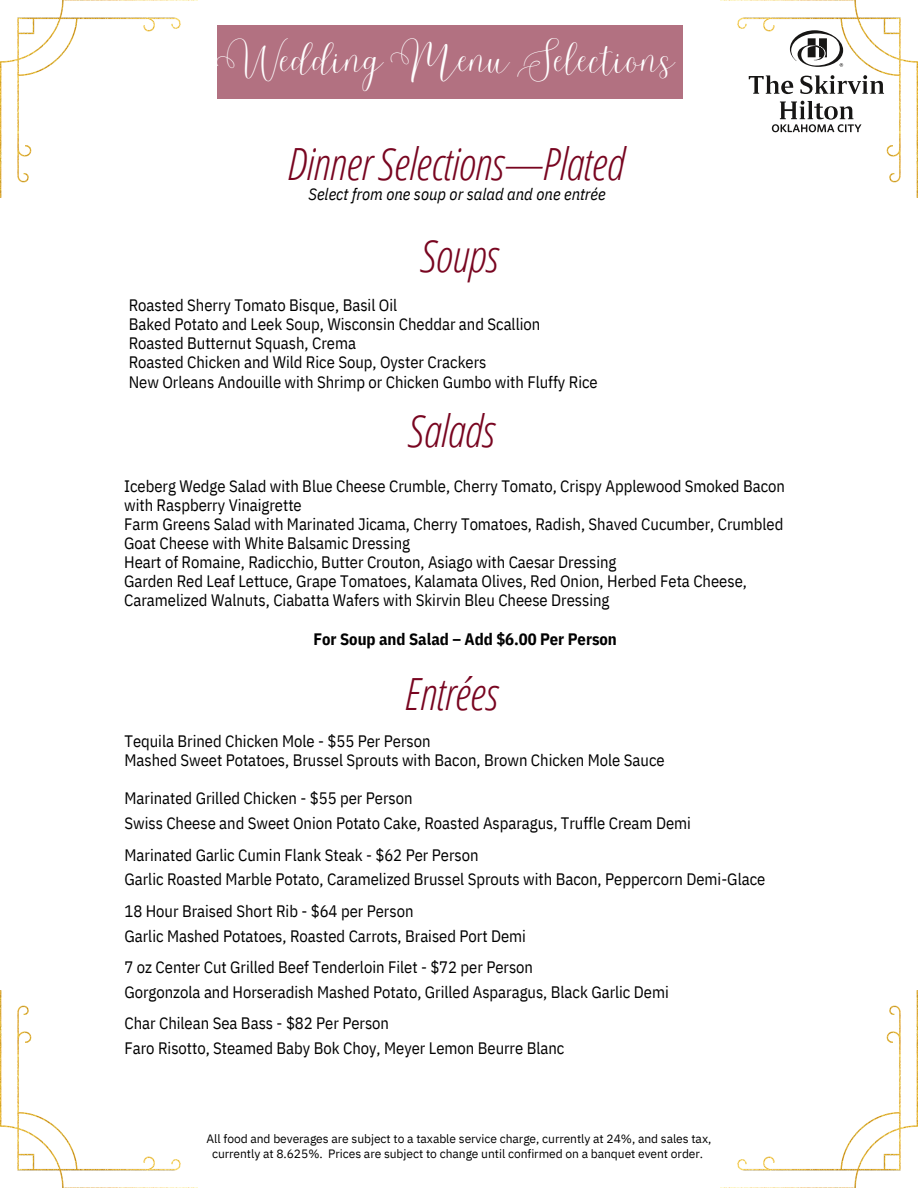
<style>
.page{position:relative;width:918px;height:1188px;background:#fff}
.page>*{position:absolute;margin:0;border:0;box-sizing:border-box;transform-origin:0 0}
.t1{font:italic 300 44.4px "Open Sans Condensed";letter-spacing:-.01em;color:#780520}
.t2{font:33.15px "Malibu";letter-spacing:-.01em;color:#fff}
.t3{font:16.5px/19.2px "IBM Plex Sans Cond";color:#000}
.t4{font:italic 16.5px "IBM Plex Sans Cond";color:#000}
.t5{font:700 16.5px "IBM Plex Sans Cond";color:#000}
.t6{font:12px/15.8px "IBM Plex Sans";letter-spacing:-.005em;color:#000;text-align:center}
</style>
<div class="page">
<img style="left:0;top:990px;width:198px;height:198px">
<img style="left:720px;top:990px;width:198px;height:198px">
<img style="left:720px;top:0;width:198px;height:198px">
<img style="left:0;top:0;width:198px;height:198px">
<svg style="left:749px;top:75px;width:135px;height:19px"></svg>
<svg style="left:772px;top:101px;width:90px;height:31px"></svg>
<svg style="left:790px;top:30px;width:53px;height:37px"></svg>
<div style="left:217px;top:25px;width:465px;height:74px;background:#b27181"></div>
<h2 class="t2" style="left:217px;top:40px;width:460px">Wedding Menu Selections</h2>
<h1 class="t1" style="left:287px;top:132px;width:338px">Dinner Selections—Plated</h1>
<p class="t4" style="left:308px;top:183px;width:299px">Select from one soup or salad and one entrée</p>
<h1 class="t1" style="left:420px;top:224px;width:79px">Soups</h1>
<p class="t3" style="left:129px;top:295px;width:471px">Roasted Sherry Tomato Bisque, Basil Oil<br>Baked Potato and Leek Soup, Wisconsin Cheddar and Scallion Roasted Butternut Squash, Crema<br>Roasted Chicken and Wild Rice Soup, Oyster Crackers<br>New Orleans Andouille with Shrimp or Chicken Gumbo with Fluffy Rice</p>
<h1 class="t1" style="left:408px;top:400px;width:88px">Salads</h1>
<p class="t3" style="left:124px;top:476px;width:662px">Iceberg Wedge Salad with Blue Cheese Crumble, Cherry Tomato, Crispy Applewood Smoked Bacon with Raspberry Vinaigrette<br>Farm Greens Salad with Marinated Jicama, Cherry Tomatoes, Radish, Shaved Cucumber, Crumbled Goat Cheese with White Balsamic Dressing<br>Heart of Romaine, Radicchio, Butter Crouton, Asiago with Caesar Dressing<br>Garden Red Leaf Lettuce, Grape Tomatoes, Kalamata Olives, Red Onion, Herbed Feta Cheese, Caramelized Walnuts, Ciabatta Wafers with Skirvin Bleu Cheese Dressing</p>
<p class="t5" style="left:314px;top:628px;width:305px">For Soup and Salad – Add $6.00 Per Person</p>
<h1 class="t1" style="left:405px;top:662px;width:94px">Entrées</h1>
<p class="t3" style="left:125px;top:731px;width:542px">Tequila Brined Chicken Mole - $55 Per Person<br>Mashed Sweet Potatoes, Brussel Sprouts with Bacon, Brown Chicken Mole Sauce</p>
<p class="t3" style="left:125px;top:786px;width:568px;line-height:24.8px">Marinated Grilled Chicken - $55 per Person<br>Swiss Cheese and Sweet Onion Potato Cake, Roasted Asparagus, Truffle Cream Demi</p>
<p class="t3" style="left:125px;top:842px;width:642px;line-height:24.8px">Marinated Garlic Cumin Flank Steak - $62 Per Person<br>Garlic Roasted Marble Potato, Caramelized Brussel Sprouts with Bacon, Peppercorn Demi-Glace</p>
<p class="t3" style="left:125px;top:898px;width:403px;line-height:24.8px">18 Hour Braised Short Rib - $64 per Person<br>Garlic Mashed Potatoes, Roasted Carrots, Braised Port Demi</p>
<p class="t3" style="left:125px;top:955px;width:546px;line-height:24.8px">7 oz Center Cut Grilled Beef Tenderloin Filet - $72 per Person<br>Gorgonzola and Horseradish Mashed Potato, Grilled Asparagus, Black Garlic Demi</p>
<p class="t3" style="left:125px;top:1011px;width:441px;line-height:24.8px">Char Chilean Sea Bass - $82 Per Person<br>Faro Risotto, Steamed Baby Bok Choy, Meyer Lemon Beurre Blanc</p>
<p class="t6" style="left:207px;top:1130px;width:506px">All food and beverages are subject to a taxable service charge, currently at 24%, and sales tax, currently at 8.625%. Prices are subject to change until confirmed on a banquet event order.</p>
</div>
